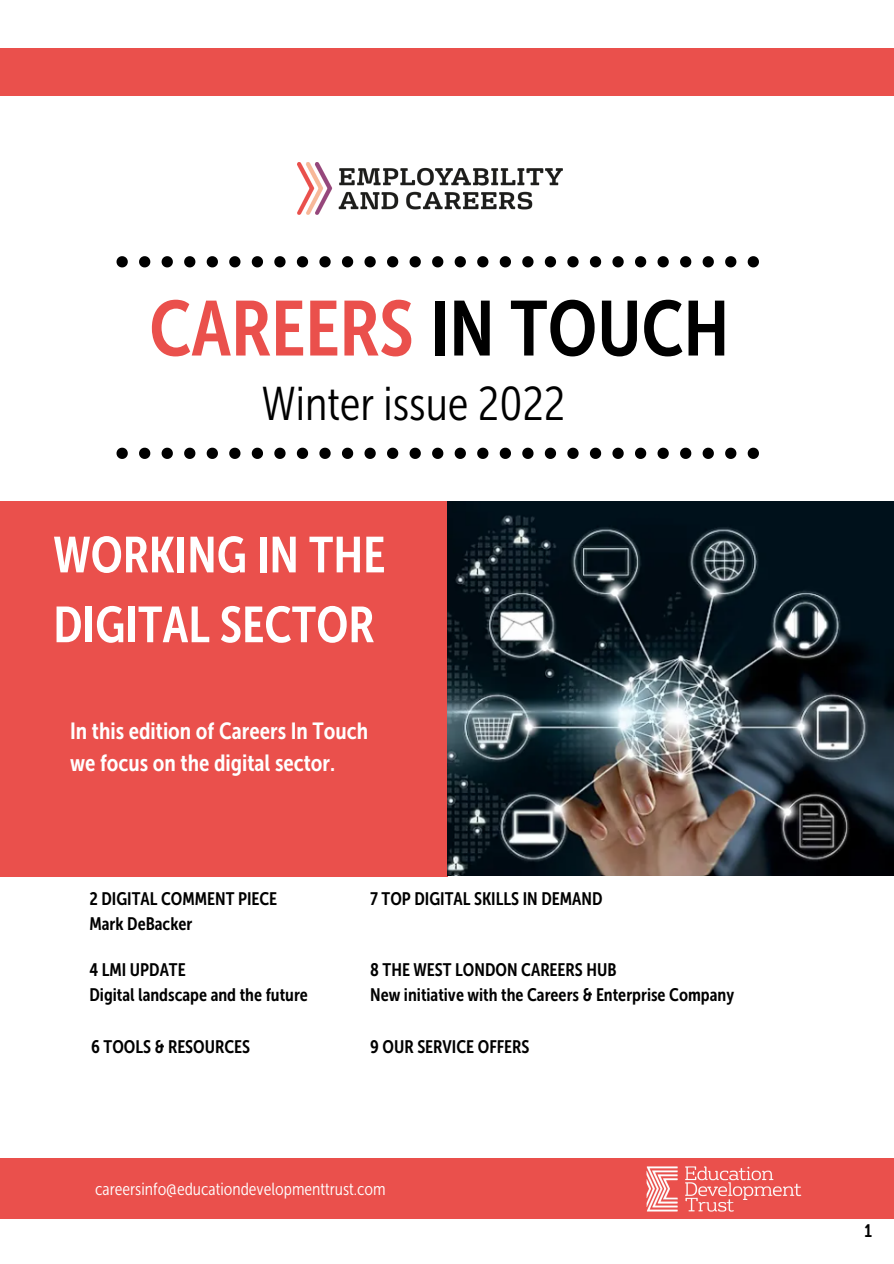
<style>
.page{position:relative;width:894px;height:1264px;background:#fff}
.page>*{position:absolute;margin:0;border:0;box-sizing:border-box;transform-origin:0 0}
.t1{font:77.25px "Museo Sans Cond 700";color:#ea504c}
.t2{font:50.25px/69.8px "Museo Sans Cond 700";color:#fff}
.t3{font:47.25px "Museo Sans Cond 300";color:#000}
.t4{font:23.25px/31.5px "Museo Sans Cond 700";color:#fff}
.t5{font:18px "Museo Sans Cond 700";color:#000}
.t6{font:17.55px "Museo Sans Cond 300";color:#fff}
.s1{color:#000}
</style>
<div class="page">
<div style="left:0;top:49px;width:893px;height:47px;background:#ea504c"></div>
<svg style="left:116px;top:256px;width:642px;height:11px"></svg>
<svg style="left:116px;top:447px;width:642px;height:12px"></svg>
<div style="left:0;top:501px;width:447px;height:375px;background:#ea504c"></div>
<img style="left:447px;top:501px;width:446px;height:374px">
<img style="left:297px;top:163px;width:265px;height:51px">
<div style="left:0;top:1157px;width:893px;height:61px;background:#ea504c"></div>
<img style="left:646px;top:1157px;width:159px;height:62px">
<p class="t1" style="left:149px;top:283px;width:581px">CAREERS <span class="s1">IN TOUCH</span></p>
<p class="t3" style="left:262px;top:375px;width:305px">Winter issue 2022</p>
<p class="t2" style="left:53px;top:520px;width:333px">WORKING IN THE<br>DIGITAL SECTOR</p>
<p class="t4" style="left:70px;top:715px;width:300px">In this edition of Careers In Touch we focus on the digital sector.</p>
<p class="t5" style="left:89px;top:888px;width:189px">2 DIGITAL COMMENT PIECE</p>
<p class="t5" style="left:89px;top:913px;width:104px">Mark DeBacker</p>
<p class="t5" style="left:89px;top:959px;width:98px">4 LMI UPDATE</p>
<p class="t5" style="left:89px;top:983px;width:220px">Digital landscape and the future</p>
<p class="t5" style="left:91px;top:1036px;width:160px">6 TOOLS &amp; RESOURCES</p>
<p class="t5" style="left:370px;top:888px;width:234px">7 TOP DIGITAL SKILLS IN DEMAND</p>
<p class="t5" style="left:370px;top:959px;width:248px">8 THE WEST LONDON CAREERS HUB</p>
<p class="t5" style="left:370px;top:983px;width:365px">New initiative with the Careers &amp; Enterprise Company</p>
<p class="t5" style="left:370px;top:1036px;width:161px">9 OUR SERVICE OFFERS</p>
<p class="t6" style="left:95px;top:1178px;width:292px">careersinfo@educationdevelopmenttrust.com</p>
<p class="t5" style="left:864px;top:1220px;width:9px">1</p>
</div>
